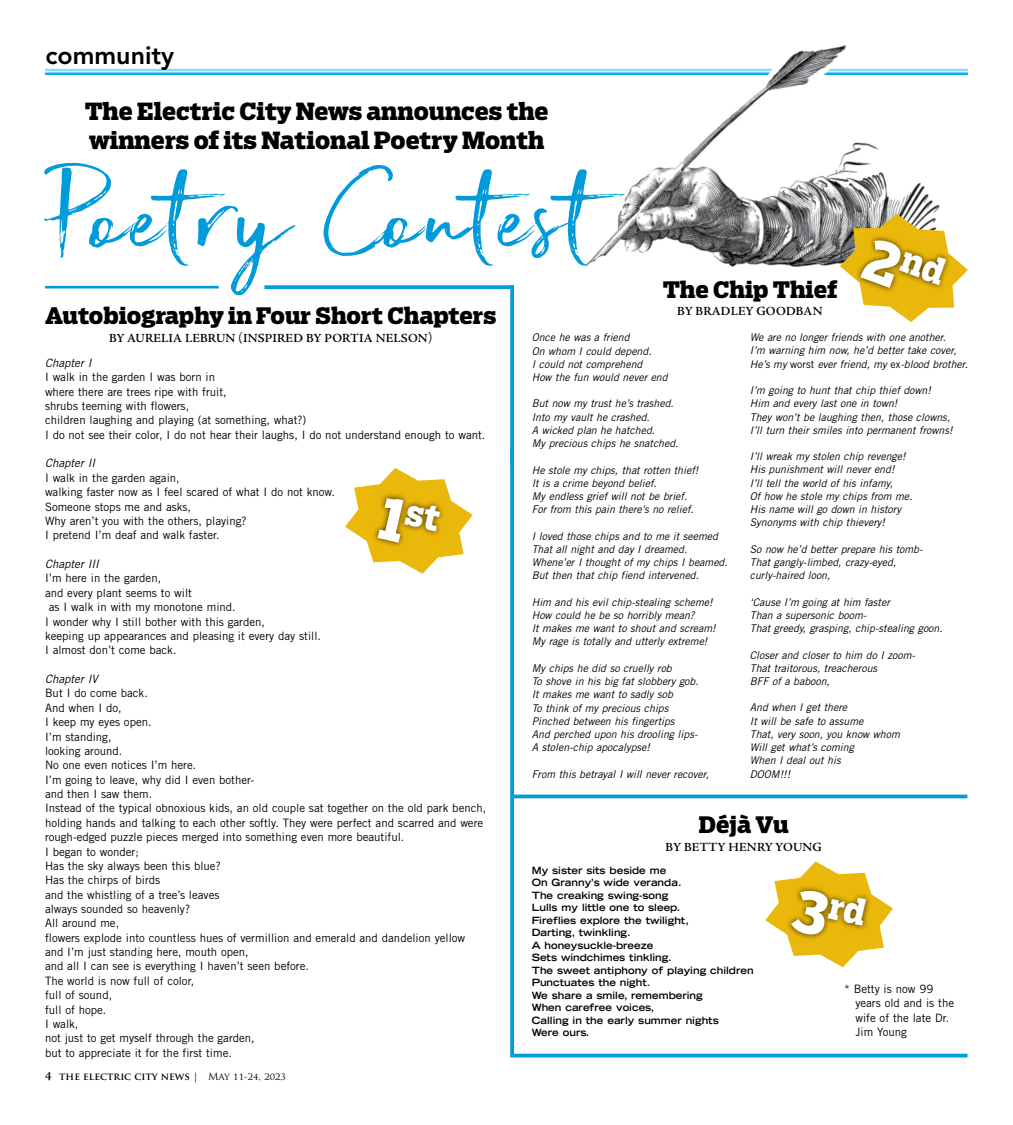
<style>
.page{position:relative;width:1013px;height:1125px;background:#fff}
.page>*{position:absolute;margin:0;border:0;box-sizing:border-box;transform-origin:0 0}
.t1{font:135.75px "Broadcast Matter";letter-spacing:-.015em;color:#009bdb;scale:1.1 1}
.t2{font:800 25px "Avenir LT Std";color:#000}
.t3{font:800 23.5px/28.1px "Boomer Serif Cond";color:#000;scale:1.1 1}
.t4{font:800 22.5px "Boomer Serif Cond";color:#000;scale:1.1 1}
.t5{font:600 12.5px "Adobe Jenson Pro";letter-spacing:.015em;color:#000}
.t6{font:11.5px/14.4px "Trade Gothic LT Std";color:#000}
.t7{font:italic 11.5px "Trade Gothic LT Std";color:#000}
.t8{font:italic 10.62px/13.2px "Trade Gothic LT Std";color:#000}
.t9{font:700 expanded 10px/12.5px "Trade Gothic LT Std";color:#000}
.t10{font:700 10px "Trajan Pro";color:#000}
.s1{font-style:normal}
.s2{font-family:"Adobe Jenson Pro";font-weight:600;font-size:12.5px}
.s3{font-weight:400}
</style>
<div class="page">
<img style="left:585px;top:68px;width:357px;height:199px">
<hr style="left:45px;top:72px;width:923px;height:3px;background:#00aeef">
<hr style="left:45px;top:69px;width:923px;height:2px;background:#8ed8f8">
<svg style="left:510px;top:465px;width:4px;height:593px;background:#10a1dd"></svg>
<svg style="left:514px;top:1054px;width:453px;height:4px;background:#1fa7df"></svg>
<hr style="left:514px;top:795px;width:453px;height:3px;background:#009bdb">
<svg style="left:510px;top:289px;width:4px;height:176px"></svg>
<svg style="left:264px;top:285px;width:250px;height:4px"></svg>
<hr style="left:45px;top:286px;width:174px;height:2px;background:#009bdb">
<img style="left:760px;top:45px;width:93px;height:40px">
<svg style="left:345px;top:468px;width:127px;height:106px"></svg>
<svg style="left:839px;top:214px;width:128px;height:108px"></svg>
<svg style="left:765px;top:861px;width:128px;height:106px"></svg>
<h2 class="t2" style="left:45px;top:41px;width:130px">community</h2>
<h3 class="t3" style="left:85px;top:98px;width:423px">The Electric City News announces the winners of its National Poetry Month</h3>
<h1 class="t1" style="left:45px;top:133px;width:495px">Poetry Contest</h1>
<h3 class="t4" style="left:662px;top:276px;width:160px">The Chip Thief</h3>
<p class="t5" style="left:677px;top:304px;width:147px">BY BRADLEY GOODBAN</p>
<h3 class="t4" style="left:45px;top:302px;width:412px">Autobiography in Four Short Chapters</h3>
<p class="t5" style="left:109px;top:331px;width:325px">BY AURELIA LEBRUN (INSPIRED BY PORTIA NELSON)</p>
<p class="t8" style="left:532px;top:331px;width:137px">Once he was a friend<br>On whom I could depend.<br>I could not comprehend<br>How the fun would never end</p>
<p class="t8" style="left:532px;top:397px;width:148px">But now my trust he’s trashed.<br>Into my vault he crashed.<br>A wicked plan he hatched.<br>My precious chips he snatched.</p>
<p class="t8" style="left:532px;top:463px;width:168px">He stole my chips, that rotten thief!<br>It is a crime beyond belief.<br>My endless grief will not be brief.<br>For from this pain there’s no relief.</p>
<p class="t8" style="left:532px;top:529px;width:197px">I loved those chips and to me it seemed That all night and day I dreamed.<br>Whene’er I thought of my chips I beamed.<br>But then that chip fiend intervened.</p>
<p class="t8" style="left:532px;top:596px;width:185px">Him and his evil chip-stealing scheme!<br>How could he be so horribly mean?<br>It makes me want to shout and scream!<br>My rage is totally and utterly extreme!</p>
<p class="t8" style="left:532px;top:662px;width:168px">My chips he did so cruelly rob<br>To shove in his big fat slobbery gob.<br>It makes me want to sadly sob<br>To think of my precious chips<br>Pinched between his fingertips<br>And perched upon his drooling lips-<br>A stolen-chip apocalypse!</p>
<p class="t8" style="left:532px;top:767px;width:179px">From this betrayal I will never recover,</p>
<p class="t8" style="left:749px;top:331px;width:220px">We are no longer friends with one another.<br>I’m warning him now, he’d better take cover,<br>He’s my <span class="s1">worst</span> ever friend, my <span class="s1">ex</span>-blood brother.</p>
<p class="t8" style="left:749px;top:384px;width:204px">I’m going to hunt that chip thief down!<br>Him and every last one in town!<br>They won’t be laughing then, those clowns, I’ll turn their smiles into permanent frowns!</p>
<p class="t8" style="left:749px;top:450px;width:164px">I’ll wreak my stolen chip revenge!<br>His punishment will never end!<br>I’ll tell the world of his infamy,<br>Of how he stole my chips from me.<br>His name will go down in history<br>Synonyms with chip thievery!</p>
<p class="t8" style="left:749px;top:543px;width:174px">So now he’d better prepare his tomb-<br>That gangly-limbed, crazy-eyed, curly-haired loon,</p>
<p class="t8" style="left:749px;top:595px;width:194px">‘Cause I’m going at him faster<br>Than a supersonic boom-<br>That greedy, grasping, chip-stealing goon.</p>
<p class="t8" style="left:749px;top:648px;width:167px">Closer and closer to him do I zoom-<br>That traitorous, treacherous<br>BFF of a baboon,</p>
<p class="t8" style="left:749px;top:701px;width:151px">And when I get there<br>It will be safe to assume<br>That, very soon, you know whom<br>Will get what’s coming<br>When I deal out his<br>DOOM!!!</p>
<p class="t7" style="left:45px;top:356px;width:48px">Chapter I</p>
<p class="t6" style="left:45px;top:370px;width:442px">I walk in the garden I was born in<br>where there are trees ripe with fruit,<br>shrubs teeming with flowers,<br>children laughing and playing (at something, what?)<br>I do not see their color, I do not hear their laughs, I do not understand enough to want.</p>
<p class="t7" style="left:45px;top:456px;width:52px">Chapter II</p>
<p class="t6" style="left:45px;top:470px;width:291px">I walk in the garden again,<br>walking faster now as I feel scared of what I do not know.<br>Someone stops me and asks,<br>Why aren’t you with the others, playing?<br>I pretend I’m deaf and walk faster.</p>
<p class="t7" style="left:45px;top:557px;width:56px">Chapter III</p>
<p class="t6" style="left:45px;top:571px;width:118px">I’m here in the garden,</p>
<p class="t6" style="left:45px;top:585px;width:149px">and every plant seems to wilt</p>
<p class="t6" style="left:49px;top:600px;width:188px">as I walk in with my monotone mind.</p>
<p class="t6" style="left:45px;top:614px;width:221px">I wonder why I still bother with this garden,</p>
<p class="t6" style="left:45px;top:629px;width:277px">keeping up appearances and pleasing it every day still.</p>
<p class="t6" style="left:45px;top:643px;width:133px">I almost don’t come back.</p>
<p class="t7" style="left:45px;top:672px;width:54px">Chapter IV</p>
<p class="t6" style="left:45px;top:686px;width:443px">But I do come back.<br>And when I do,<br>I keep my eyes open.<br>I’m standing,<br>looking around.<br>No one even notices I’m here.<br>I’m going to leave, why did I even bother-<br>and then I saw them.<br>Instead of the typical obnoxious kids, an old couple sat together on the old park bench, holding hands and talking to each other softly. They were perfect and scarred and were rough-edged puzzle pieces merged into something even more beautiful.<br>I began to wonder;<br>Has the sky always been this blue?<br>Has the chirps of birds<br>and the whistling of a tree’s leaves<br>always sounded so heavenly?<br>All around me,<br>flowers explode into countless hues of vermillion and emerald and dandelion yellow and I’m just standing here, mouth open,<br>and all I can see is everything I haven’t seen before.<br>The world is now full of color,<br>full of sound,<br>full of hope.<br>I walk,<br>not just to get myself through the garden,<br>but to appreciate it for the first time.</p>
<h3 class="t4" style="left:698px;top:811px;width:83px">Déjà Vu</h3>
<p class="t5" style="left:665px;top:840px;width:158px">BY BETTY HENRY YOUNG</p>
<p class="t9" style="left:532px;top:863px;width:223px">My sister sits beside me<br>On Granny’s wide veranda.<br>The creaking swing-song<br>Lulls my little one to sleep.<br>Fireflies explore the twilight,<br>Darting, twinkling.<br>A honeysuckle-breeze<br>Sets windchimes tinkling.<br>The sweet antiphony of playing children<br>Punctuates the night.<br>We share a smile, remembering<br>When carefree voices,<br>Calling in the early summer nights<br>Were ours.</p>
<p class="t6" style="left:855px;top:982px;width:100px;text-indent:-11px">* Betty is now 99 years old and is the wife of the late Dr.<br>Jim Young</p>
<p class="t10" style="left:45px;top:1070px;width:242px"><span class="s2">4</span> THE ELECTRIC CITY NEWS <span class="s3">| May 11-24, 2023</span></p>
</div>
